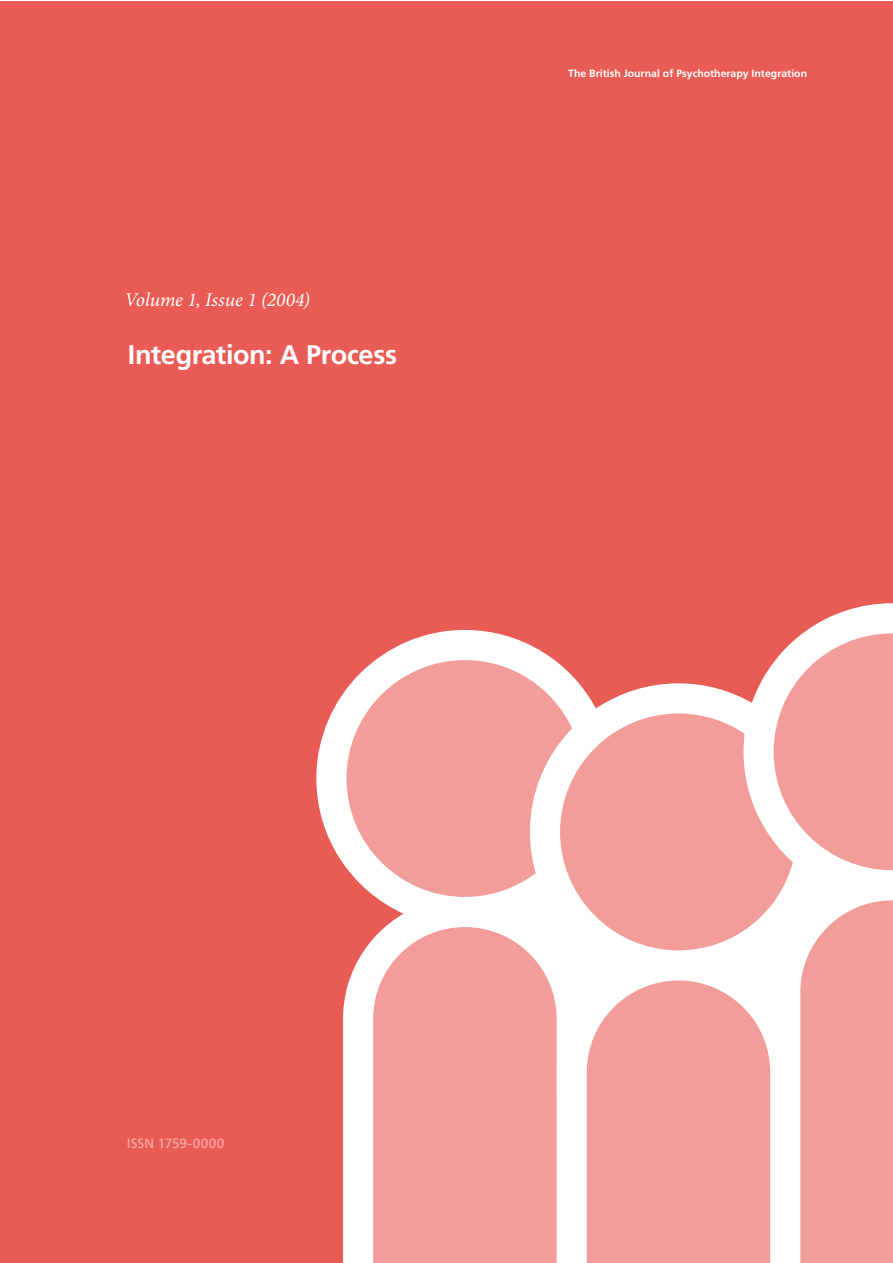
<style>
.page{position:relative;width:893px;height:1263px;background:#fff}
.page>*{position:absolute;margin:0;border:0;box-sizing:border-box;transform-origin:0 0}
.t1{font:700 27px "Frutiger LT Std";letter-spacing:-.015em;color:#fff}
.t2{font:italic 19.5px "Minion Pro";color:#fff}
.t3{font:13.5px "Frutiger LT Std";letter-spacing:.01em;color:#f4aeaa}
.t4{font:700 10.5px "Frutiger LT Std";color:#fff}
</style>
<div class="page">
<div style="left:0;top:1px;width:892px;height:1262px;background:#e95c55"></div>
<svg style="left:316px;top:603px;width:576px;height:660px;fill:#fff"></svg>
<svg style="left:373px;top:927px;width:184px;height:336px;background:#f2a29f"></svg>
<svg style="left:346px;top:660px;width:226px;height:237px;background:#f4b1ae"></svg>
<svg style="left:560px;top:713px;width:233px;height:237px;background:#f4b3b0"></svg>
<svg style="left:587px;top:980px;width:183px;height:283px;background:#f2a3a0"></svg>
<svg style="left:774px;top:633px;width:118px;height:237px;background:#f4aeab"></svg>
<svg style="left:800px;top:900px;width:92px;height:363px;background:#f2a4a0"></svg>
<h2 class="t2" style="left:124px;top:287px;width:187px">Volume 1, Issue 1 (2004)</h2>
<h1 class="t1" style="left:128px;top:338px;width:271px">Integration: A Process</h1>
<p class="t4" style="left:568px;top:67px;width:240px">The British Journal of Psychotherapy Integration</p>
<p class="t3" style="left:127px;top:1135px;width:99px">ISSN 1759-0000</p>
</div>
